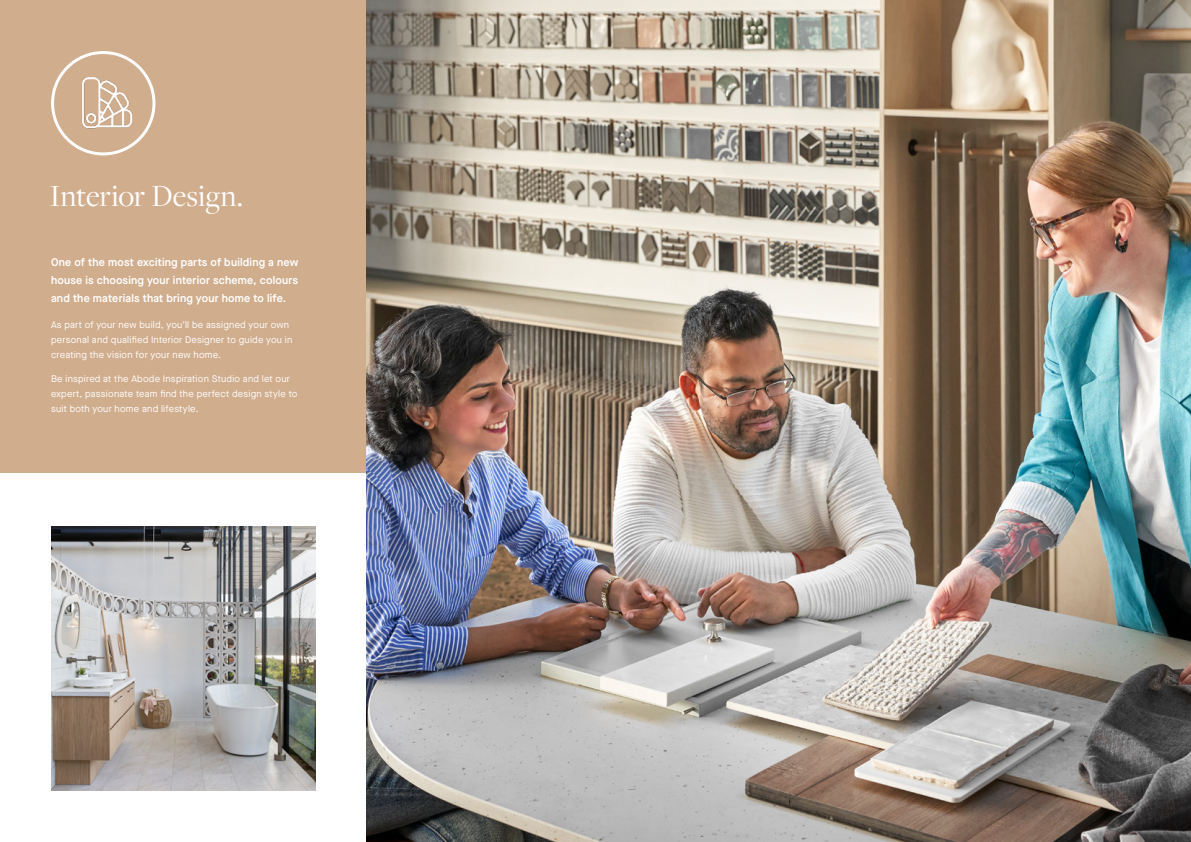
<style>
.page{position:relative;width:1191px;height:842px;background:#fff}
.page>*{position:absolute;margin:0;border:0;box-sizing:border-box;transform-origin:0 0}
.t1{font:32px "Freight Disp Pro";color:#fff}
.t2{font:600 11px/18px "Maison Neue";letter-spacing:.015em;color:#fff;text-align:justify}
.t3{font:9.5px/15px "Maison Neue";letter-spacing:.025em;color:#fff}
</style>
<div class="page">
<div style="left:0;top:0;width:367px;height:472px;background:#d0ad8d"></div>
<img style="left:367px;top:0;width:824px;height:842px">
<img style="left:51px;top:526px;width:265px;height:265px">
<img style="left:53px;top:53px;width:101px;height:101px;border-radius:51px">
<div style="left:51px;top:51px;width:104px;height:104px;border:3px solid #fff;border-radius:50%"></div>
<h1 class="t1" style="left:50px;top:175px;width:195px">Interior Design.</h1>
<p class="t2" style="left:51px;top:253px;width:249px">One of the most exciting parts of building a new house is choosing your interior scheme, colours and the materials that bring your home to life.</p>
<p class="t3" style="left:51px;top:317px;width:243px">As part of your new build, you’ll be assigned your own personal and qualified Interior Designer to guide you in creating the vision for your new home.</p>
<p class="t3" style="left:51px;top:371px;width:248px">Be inspired at the Abode Inspiration Studio and let our expert, passionate team find the perfect design style to suit both your home and lifestyle.</p>
</div>
